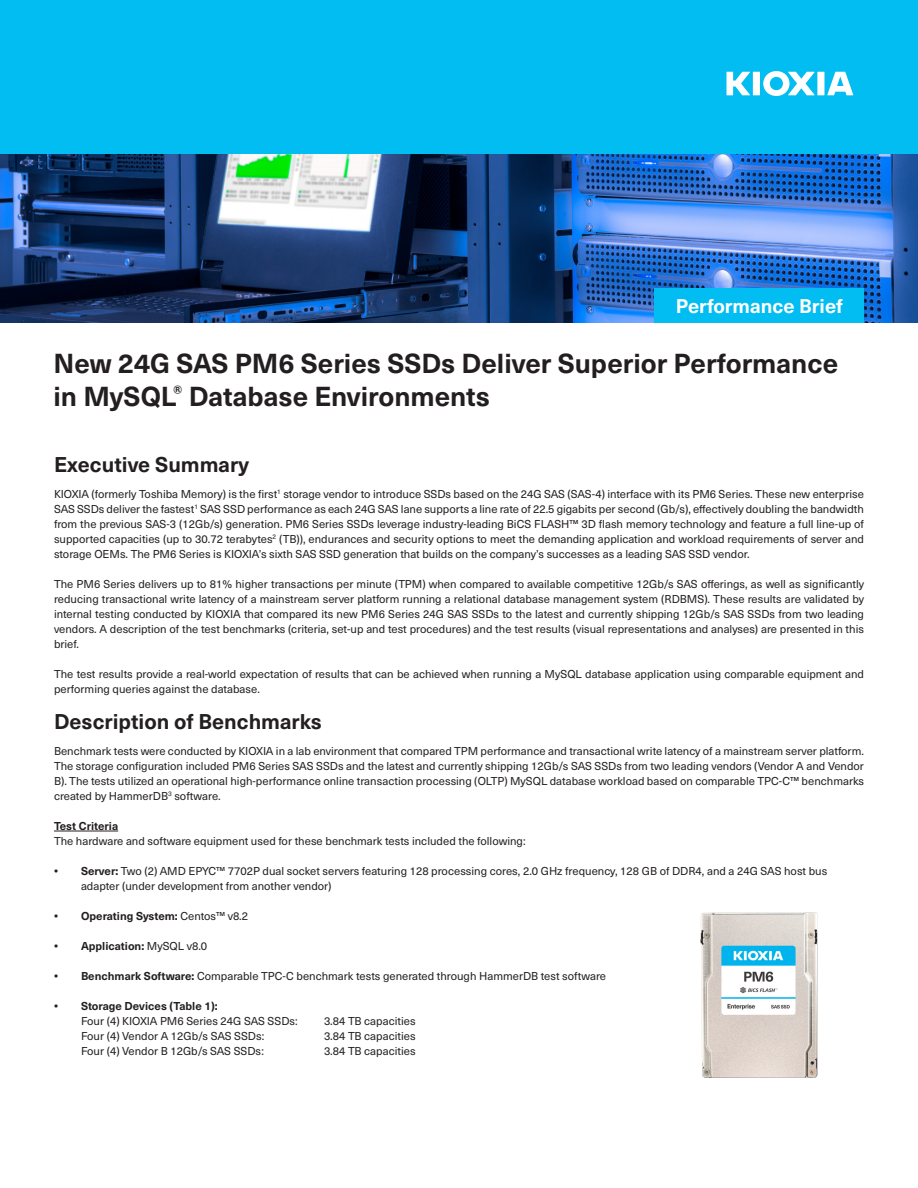
<style>
.page{position:relative;width:918px;height:1188px;background:#fff}
.page>*{position:absolute;margin:0;border:0;box-sizing:border-box;transform-origin:0 0}
.t1{font:700 27px/33px "Neue Haas Unica W1 G";color:#231f20}
.sub_heading_spacing{font:700 21px "Neue Haas Unica W1 G";color:#231f20}
.t2{font:700 19.5px "Neue Haas Unica W1 G";color:#fff}
.t3{font:11.25px/15px "Neue Haas Unica W1 G";color:#231f20;text-align:justify}
.t4{font:700 11.25px "Neue Haas Unica W1 G";color:#231f20}
.s1{font-weight:700}
.s2{font-weight:400}
</style>
<div class="page">
<img style="left:0;top:154px;width:918px;height:169px">
<div style="left:0;top:0;width:918px;height:154px;background:#01bdf2"></div>
<svg style="left:727px;top:71px;width:126px;height:25px"></svg>
<hr style="left:54px;top:831px;width:64px;height:1px;background:#231f20">
<div style="left:654px;top:288px;width:210px;height:35px;background:#01bdf2"></div>
<img style="left:700px;top:912px;width:118px;height:166px">
<p class="t2" style="left:676px;top:291px;width:169px">Performance Brief</p>
<p class="t1" style="left:53px;top:345px;width:786px">New 24G SAS PM6 Series SSDs Deliver Superior Performance in MySQL<sup>®</sup> Database Environments</p>
<p class="sub_heading_spacing" style="left:54px;top:449px;width:196px">Executive Summary</p>
<p class="t3" style="left:54px;top:486px;width:812px">KIOXIA (formerly Toshiba Memory) is the first<sup>1</sup> storage vendor to introduce SSDs based on the 24G SAS (SAS-4) interface with its PM6 Series. These new enterprise SAS SSDs deliver the fastest<sup>1</sup> SAS SSD performance as each 24G SAS lane supports a line rate of 22.5 gigabits per second (Gb/s), effectively doubling the bandwidth from the previous SAS-3 (12Gb/s) generation. PM6 Series SSDs leverage industry-leading BiCS FLASH™ 3D flash memory technology and feature a full line-up of supported capacities (up to 30.72 terabytes<sup>2</sup> (TB)), endurances and security options to meet the demanding application and workload requirements of server and storage OEMs. The PM6 Series is KIOXIA’s sixth SAS SSD generation that builds on the company’s successes as a leading SAS SSD vendor.</p>
<p class="t3" style="left:54px;top:576px;width:812px">The PM6 Series delivers up to 81% higher transactions per minute (TPM) when compared to available competitive 12Gb/s SAS offerings, as well as significantly reducing transactional write latency of a mainstream server platform running a relational database management system (RDBMS). These results are validated by internal testing conducted by KIOXIA that compared its new PM6 Series 24G SAS SSDs to the latest and currently shipping 12Gb/s SAS SSDs from two leading vendors. A description of the test benchmarks (criteria, set-up and test procedures) and the test results (visual representations and analyses) are presented in this brief.</p>
<p class="t3" style="left:54px;top:666px;width:812px">The test results provide a real-world expectation of results that can be achieved when running a MySQL database application using comparable equipment and performing queries against the database.</p>
<p class="sub_heading_spacing" style="left:54px;top:706px;width:269px">Description of Benchmarks</p>
<p class="t3" style="left:54px;top:743px;width:812px">Benchmark tests were conducted by KIOXIA in a lab environment that compared TPM performance and transactional write latency of a mainstream server platform.<br>The storage configuration included PM6 Series SAS SSDs and the latest and currently shipping 12Gb/s SAS SSDs from two leading vendors (Vendor A and Vendor B). The tests utilized an operational high-performance online transaction processing (OLTP) MySQL database workload based on comparable TPC-C™ benchmarks created by HammerDB<sup>3</sup> software.</p>
<p class="t4" style="left:54px;top:817px;width:66px">Test Criteria</p>
<p class="t3" style="left:54px;top:833px;width:473px">The hardware and software equipment used for these benchmark tests included the following:</p>
<p class="t3" style="left:81px;top:863px;width:748px;text-indent:-27px"><span class="s1">• Server:</span> Two (2) AMD EPYC™ 7702P dual socket servers featuring 128 processing cores, 2.0 GHz frequency, 128 GB of DDR4, and a 24G SAS host bus adapter (under development from another vendor)</p>
<p class="t4" style="left:54px;top:907px;width:196px">• Operating System: <span class="s2">Centos™ v8.2</span></p>
<p class="t4" style="left:54px;top:937px;width:155px">• Application: <span class="s2">MySQL v8.0</span></p>
<p class="t3" style="left:54px;top:968px;width:554px"><span class="s1">• Benchmark Software:</span> Comparable TPC-C benchmark tests generated through HammerDB test software</p>
<p class="t3" style="left:81px;top:998px;width:218px;text-indent:-27px"><span class="s1">• Storage Devices (Table 1):<br></span>Four (4) KIOXIA PM6 Series 24G SAS SSDs:</p>
<p class="t3" style="left:324px;top:1013px;width:93px">3.84 TB capacities</p>
<p class="t3" style="left:81px;top:1028px;width:185px">Four (4) Vendor A 12Gb/s SAS SSDs:</p>
<p class="t3" style="left:324px;top:1028px;width:93px">3.84 TB capacities</p>
<p class="t3" style="left:81px;top:1043px;width:184px">Four (4) Vendor B 12Gb/s SAS SSDs:</p>
<p class="t3" style="left:324px;top:1043px;width:93px">3.84 TB capacities</p>
</div>
